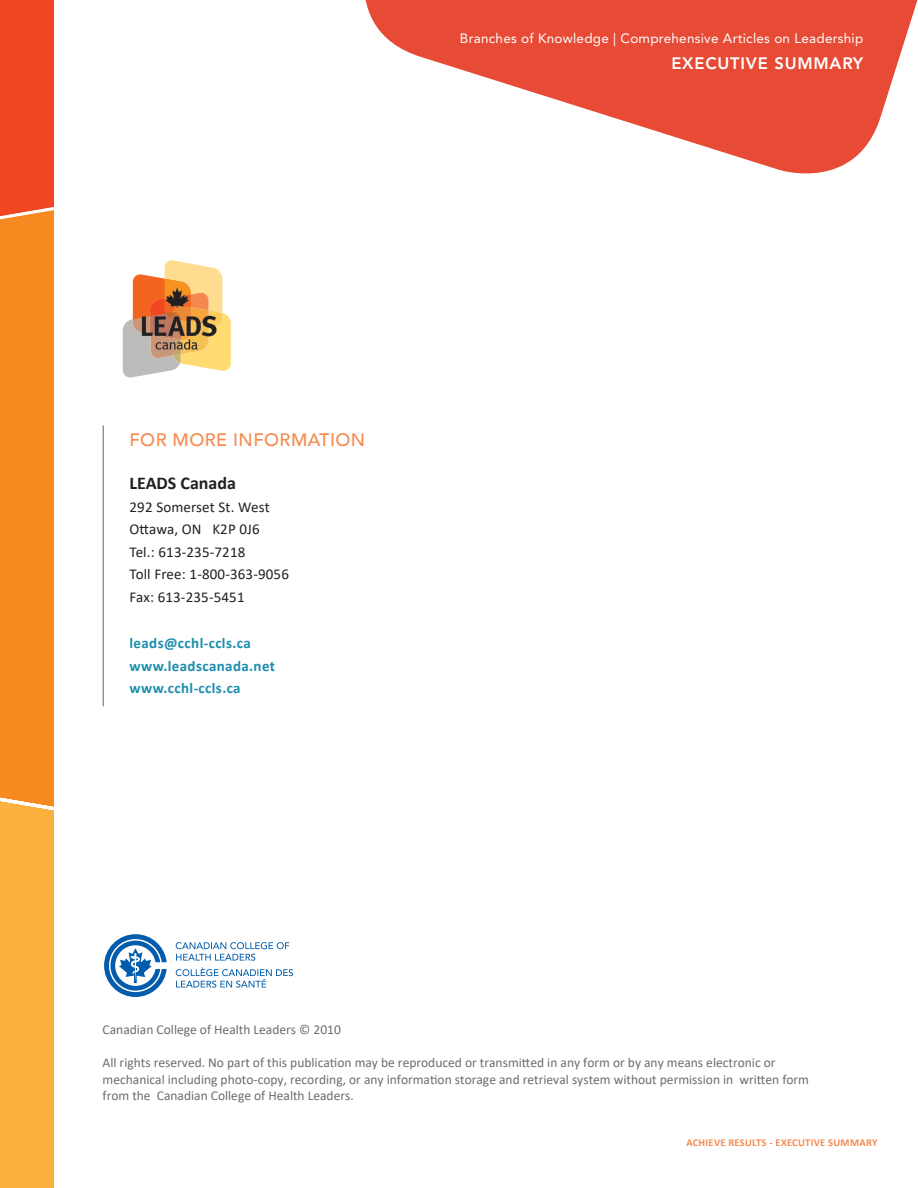
<style>
.page{position:relative;width:918px;height:1188px;background:#fff}
.page>*{position:absolute;margin:0;border:0;box-sizing:border-box;transform-origin:0 0}
.t1{font:500 18px "Avenir LT";letter-spacing:.025em;color:#f68a4f}
.t2{font:700 18px "Calibri";color:#231f20}
.t3{font:800 16.5px "Avenir LT Std";letter-spacing:.05em;color:#fff}
.t4{font:15px/22.5px "Calibri";letter-spacing:.01em;color:#231f20}
.t5{font:700 15px/22.5px "Calibri";letter-spacing:.025em;color:#1c8dad}
.t6{font:13.5px/16.5px "Calibri";color:#6c6d70}
.t7{font:13.5px "Avenir LT Std";letter-spacing:.02em;color:#fff}
.t8{font:700 10.5px "Calibri";letter-spacing:.025em;color:#f68a4f}
</style>
<div class="page">
<svg style="left:0;top:0;width:54px;height:1188px;background:#f68a2b"></svg>
<svg style="left:176px;top:942px;width:113px;height:19px"></svg>
<svg style="left:176px;top:968px;width:117px;height:20px"></svg>
<svg style="left:104px;top:934px;width:63px;height:63px"></svg>
<svg style="left:123px;top:260px;width:108px;height:117px"></svg>
<svg style="left:365px;top:0;width:553px;height:174px;fill:#e74b36"></svg>
<hr style="left:103px;top:425px;width:1px;height:281px;background:#8a8c8f">
<p class="t7" style="left:460px;top:31px;width:405px">Branches of Knowledge | Comprehensive Articles on Leadership</p>
<p class="t3" style="left:671px;top:53px;width:193px">EXECUTIVE SUMMARY</p>
<h1 class="t1" style="left:130px;top:429px;width:237px">FOR MORE INFORMATION</h1>
<h1 class="t2" style="left:130px;top:471px;width:108px">LEADS Canada</h1>
<p class="t4" style="left:130px;top:495px;width:161px">292 Somerset St. West<br>Ottawa, ON K2P 0J6<br>Tel.: 613-235-7218<br>Toll Free: 1-800-363-9056<br>Fax: 613-235-5451</p>
<p class="t5" style="left:130px;top:632px;width:147px">leads@cchl-ccls.ca www.leadscanada.net www.cchl-ccls.ca</p>
<p class="t6" style="left:103px;top:1021px;width:240px">Canadian College of Health Leaders © 2010</p>
<p class="t6" style="left:103px;top:1054px;width:708px">All rights reserved. No part of this publication may be reproduced or transmitted in any form or by any means electronic or mechanical including photo-copy, recording, or any information storage and retrieval system without permission in written form from the Canadian College of Health Leaders.</p>
<p class="t8" style="left:686px;top:1135px;width:193px">ACHIEVE RESULTS - EXECUTIVE SUMMARY</p>
</div>
